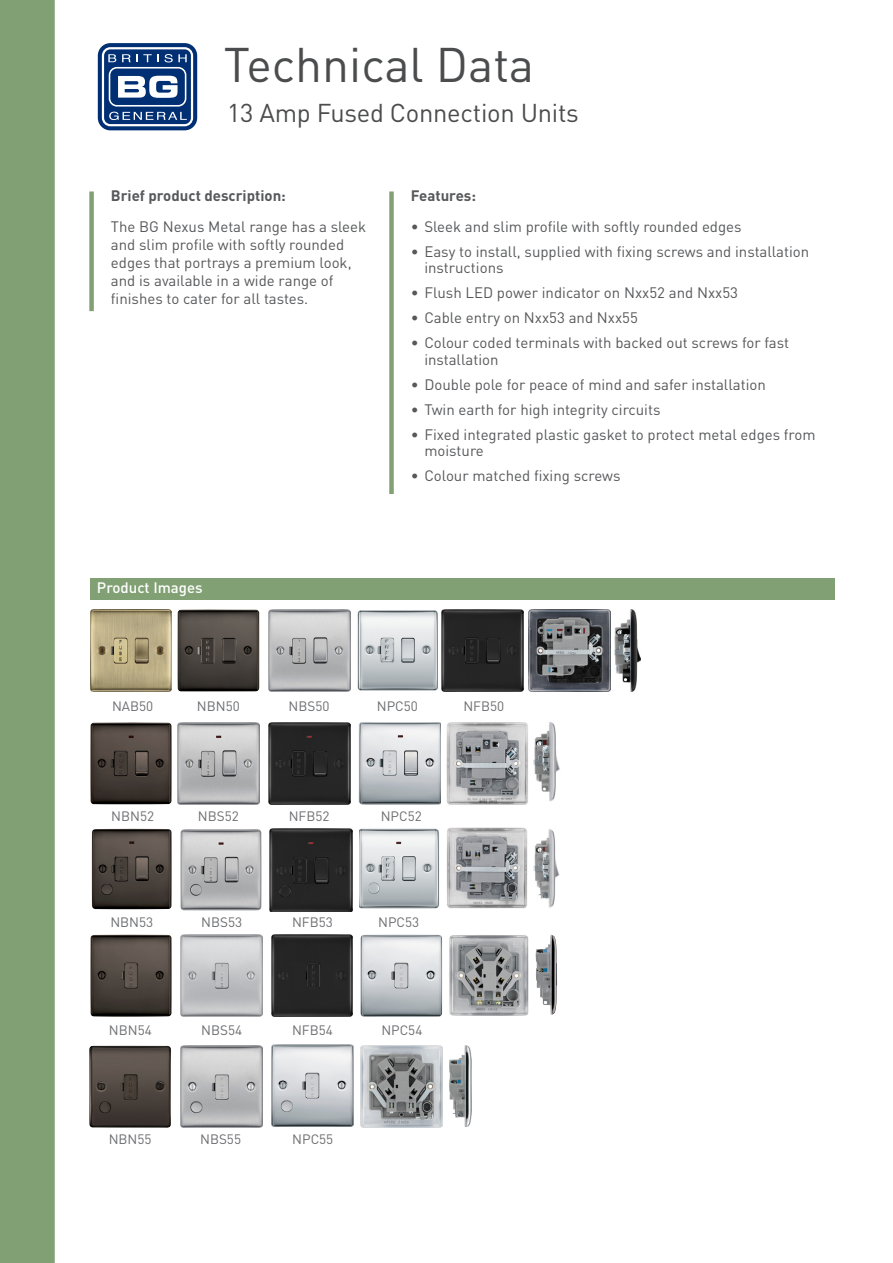
<style>
.page{position:relative;width:893px;height:1263px;background:#fff}
.page>*{position:absolute;margin:0;border:0;box-sizing:border-box;transform-origin:0 0}
.t1{font:48px "DIN Pro";color:#4b4c4d}
.t2{font:25.5px "DIN Pro";letter-spacing:-.01em;color:#4b4c4d}
.t3{font:15px/18px "DIN Pro";color:#57585a}
.t4{font:700 15px "DIN Pro";color:#57585a}
.t5{font:500 15px "DIN Pro";color:#fff}
.t6{font:13.5px "DIN Pro";color:#6c6d70}
</style>
<div class="page">
<div style="left:0;top:0;width:55px;height:1263px;background:#81a174"></div>
<div style="left:98px;top:43px;width:99px;height:87px;background:linear-gradient(to right,#002f73,#002f73);border-radius:13px"></div>
<svg style="left:102px;top:47px;width:91px;height:79px"></svg>
<div style="left:389px;top:191px;width:5px;height:303px;background:#81a174"></div>
<div style="left:89px;top:191px;width:5px;height:120px;background:#81a174"></div>
<div style="left:90px;top:578px;width:745px;height:22px;background:#81a174"></div>
<img style="left:90px;top:609px;width:82px;height:82px">
<img style="left:90px;top:722px;width:82px;height:82px">
<img style="left:92px;top:829px;width:80px;height:80px">
<img style="left:180px;top:829px;width:82px;height:82px">
<img style="left:270px;top:829px;width:83px;height:83px">
<img style="left:359px;top:828px;width:80px;height:80px">
<img style="left:89px;top:1046px;width:82px;height:82px">
<img style="left:90px;top:935px;width:82px;height:82px">
<img style="left:533px;top:722px;width:27px;height:79px">
<img style="left:615px;top:609px;width:25px;height:82px">
<img style="left:533px;top:829px;width:27px;height:79px">
<img style="left:536px;top:935px;width:21px;height:80px">
<img style="left:450px;top:1045px;width:22px;height:81px">
<img style="left:180px;top:934px;width:82px;height:82px">
<img style="left:271px;top:934px;width:82px;height:83px">
<img style="left:180px;top:1045px;width:82px;height:82px">
<img style="left:360px;top:935px;width:82px;height:82px">
<img style="left:271px;top:1044px;width:82px;height:82px">
<img style="left:359px;top:722px;width:81px;height:82px">
<img style="left:357px;top:610px;width:81px;height:81px">
<img style="left:442px;top:609px;width:81px;height:82px">
<img style="left:177px;top:609px;width:82px;height:82px">
<img style="left:177px;top:722px;width:82px;height:82px">
<img style="left:268px;top:722px;width:82px;height:82px">
<img style="left:268px;top:609px;width:82px;height:82px">
<img style="left:447px;top:828px;width:80px;height:80px">
<img style="left:361px;top:1046px;width:82px;height:82px">
<img style="left:446px;top:722px;width:82px;height:83px">
<img style="left:529px;top:609px;width:82px;height:82px">
<img style="left:449px;top:935px;width:80px;height:81px">
<p class="t1" style="left:224px;top:32px;width:312px">Technical Data</p>
<p class="t2" style="left:227px;top:95px;width:353px">13 Amp Fused Connection Units</p>
<p class="t4" style="left:111px;top:185px;width:177px">Brief product description:</p>
<p class="t3" style="left:111px;top:217px;width:257px">The BG Nexus Metal range has a sleek and slim profile with softly rounded edges that portrays a premium look, and is available in a wide range of finishes to cater for all tastes.</p>
<p class="t5" style="left:97px;top:578px;width:107px">Product Images</p>
<p class="t4" style="left:411px;top:185px;width:67px">Features:</p>
<p class="t3" style="left:411px;top:217px;width:332px">• Sleek and slim profile with softly rounded edges</p>
<p class="t3" style="left:424px;top:243px;width:386px;line-height:16.5px;text-indent:-14px">• Easy to install, supplied with fixing screws and installation instructions</p>
<p class="t3" style="left:411px;top:283px;width:329px">• Flush LED power indicator on Nxx52 and Nxx53</p>
<p class="t3" style="left:411px;top:308px;width:229px">• Cable entry on Nxx53 and Nxx55</p>
<p class="t3" style="left:424px;top:334px;width:366px;line-height:16.5px;text-indent:-14px">• Colour coded terminals with backed out screws for fast installation</p>
<p class="t3" style="left:411px;top:375px;width:356px">• Double pole for peace of mind and safer installation</p>
<p class="t3" style="left:411px;top:400px;width:251px">• Twin earth for high integrity circuits</p>
<p class="t3" style="left:424px;top:426px;width:393px;line-height:16.5px;text-indent:-14px">• Fixed integrated plastic gasket to protect metal edges from moisture</p>
<p class="t3" style="left:411px;top:466px;width:211px">• Colour matched fixing screws</p>
<p class="t6" style="left:112px;top:697px;width:43px">NAB50</p>
<p class="t6" style="left:197px;top:697px;width:44px">NBN50</p>
<p class="t6" style="left:377px;top:697px;width:43px">NPC50</p>
<p class="t6" style="left:463px;top:697px;width:42px">NFB50</p>
<p class="t6" style="left:289px;top:697px;width:42px">NBS50</p>
<p class="t6" style="left:111px;top:807px;width:44px">NBN52</p>
<p class="t6" style="left:381px;top:807px;width:43px">NPC52</p>
<p class="t6" style="left:198px;top:807px;width:42px">NBS52</p>
<p class="t6" style="left:289px;top:807px;width:42px">NFB52</p>
<p class="t6" style="left:110px;top:913px;width:44px">NBN53</p>
<p class="t6" style="left:201px;top:913px;width:42px">NBS53</p>
<p class="t6" style="left:292px;top:913px;width:42px">NFB53</p>
<p class="t6" style="left:378px;top:913px;width:43px">NPC53</p>
<p class="t6" style="left:109px;top:1020px;width:44px">NBN54</p>
<p class="t6" style="left:201px;top:1020px;width:42px">NBS54</p>
<p class="t6" style="left:292px;top:1020px;width:42px">NFB54</p>
<p class="t6" style="left:109px;top:1130px;width:44px">NBN55</p>
<p class="t6" style="left:292px;top:1130px;width:43px">NPC55</p>
<p class="t6" style="left:200px;top:1130px;width:42px">NBS55</p>
<p class="t6" style="left:381px;top:1020px;width:43px">NPC54</p>
</div>
